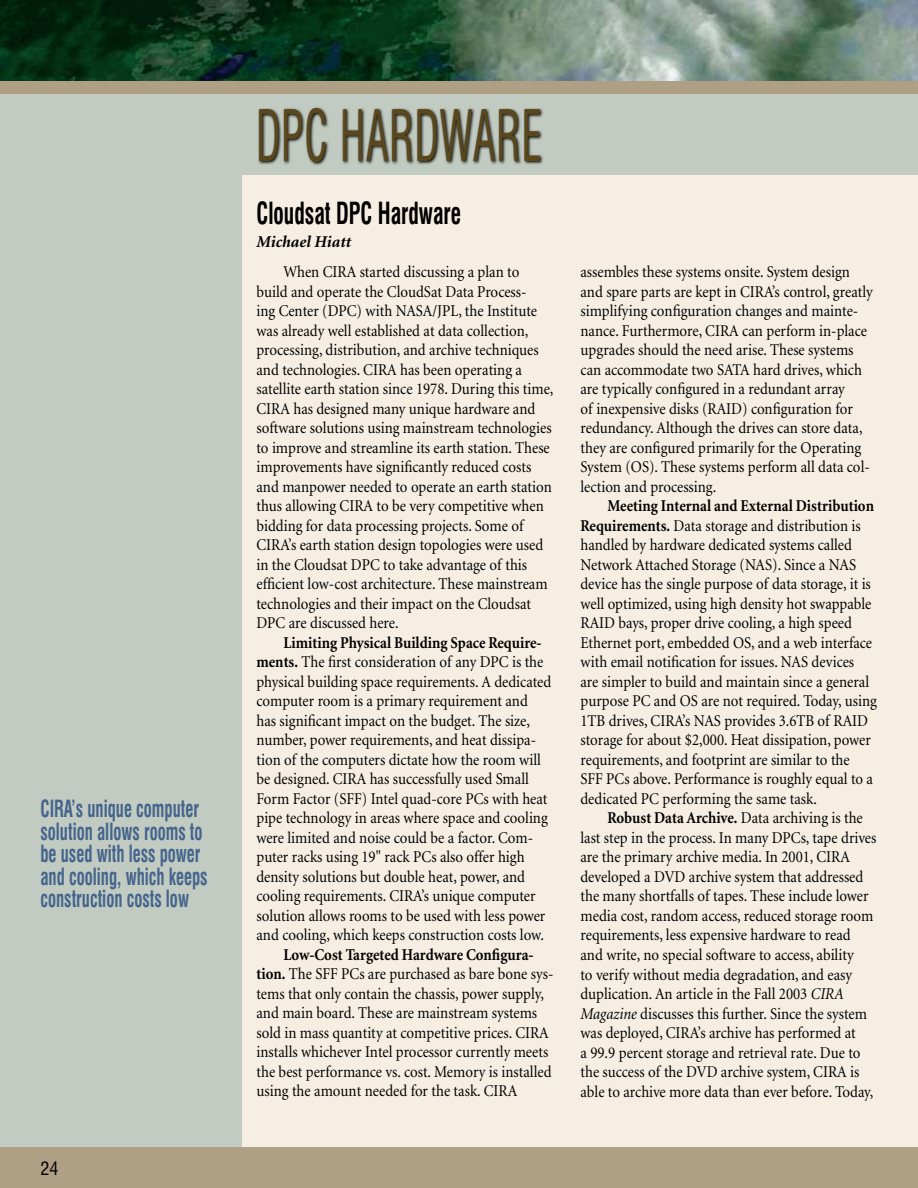
<style>
.page{position:relative;width:918px;height:1188px;background:#fff}
.page>*{position:absolute;margin:0;border:0;box-sizing:border-box;transform-origin:0 0}
.t1{font:condensed 69px "Swiss 721 BT";letter-spacing:.025em;color:#5a471c;scale:.6 1}
.t2{font:700 condensed 29.7px "Swiss 721 BT";color:#000;scale:.73 1}
.t3{font:700 condensed 23.1px/22.5px "Swiss 721 BT";color:#46658d;scale:.73 1}
.t4{font:condensed 18px "Swiss 721 BT";color:#000}
.t5{font:16.5px/19.5px "Minion";color:#000;scale:.9 1}
.t6{font:italic 700 16.5px "Minion";color:#000}
.s1{font-weight:700}
.s2{font-style:italic}
</style>
<div class="page">
<div style="left:0;top:81px;width:918px;height:13px;background:#ae9f85"></div>
<img style="left:0;top:0;width:918px;height:81px">
<div style="left:0;top:1148px;width:918px;height:40px;background:#ae9f85"></div>
<div style="left:0;top:94px;width:918px;height:1054px;background:#c1cbc1"></div>
<div style="left:242px;top:176px;width:676px;height:972px;background:#f6eee2"></div>
<svg style="left:258px;top:107px;width:660px;height:69px"></svg>
<h3 class="t3" style="left:40px;top:798px;width:231px">CIRA’s unique computer solution allows rooms to be used with less power and cooling, which keeps construction costs low</h3>
<p class="t4" style="left:40px;top:1157px;width:19px">24</p>
<h1 class="t1" style="left:305px;top:94px;width:389px">C HARDWARE</h1>
<h2 class="t2" style="left:256px;top:196px;width:282px">Cloudsat DPC Hardware</h2>
<p class="t6" style="left:256px;top:233px;width:96px">Michael Hiatt</p>
<p class="t5" style="left:257px;top:263px;width:332px;text-indent:27px">When CIRA started discussing a plan to build and operate the CloudSat Data Process-<br>ing Center (DPC) with NASA/JPL, the Institute was already well established at data collection, processing, distribution, and archive techniques and technologies. CIRA has been operating a satellite earth station since 1978. During this time, CIRA has designed many unique hardware and software solutions using mainstream technologies to improve and streamline its earth station. These improvements have significantly reduced costs and manpower needed to operate an earth station thus allowing CIRA to be very competitive when bidding for data processing projects. Some of CIRA’s earth station design topologies were used in the Cloudsat DPC to take advantage of this efficient low-cost architecture. These mainstream technologies and their impact on the Cloudsat DPC are discussed here.</p>
<p class="t5" style="left:257px;top:633px;width:329px;text-indent:27px"><span class="s1">Limiting Physical Building Space Require&shy;ments.</span> The first consideration of any DPC is the physical building space requirements. A dedicated computer room is a primary requirement and has significant impact on the budget. The size, number, power requirements, and heat dissipa&shy;tion of the computers dictate how the room will be designed. CIRA has successfully used Small Form Factor (SFF) Intel quad-core PCs with heat pipe technology in areas where space and cooling were limited and noise could be a factor. Com&shy;puter racks using 19" rack PCs also offer high density solutions but double heat, power, and cooling requirements. CIRA’s unique computer solution allows rooms to be used with less power and cooling, which keeps construction costs low.</p>
<p class="t5" style="left:257px;top:945px;width:331px;text-indent:27px"><span class="s1">Low-Cost Targeted Hardware Configura&shy;tion.</span> The SFF PCs are purchased as bare bone sys&shy;tems that only contain the chassis, power supply, and main board. These are mainstream systems sold in mass quantity at competitive prices. CIRA installs whichever Intel processor currently meets the best performance vs. cost. Memory is installed using the amount needed for the task. CIRA</p>
<h1 class="t1" style="left:256px;top:94px;width:280px">HDPEADLINE</h1>
<p class="t5" style="left:580px;top:263px;width:326px">assembles these systems onsite. System design and spare parts are kept in CIRA’s control, greatly simplifying configuration changes and mainte&shy;nance. Furthermore, CIRA can perform in-place upgrades should the need arise. These systems can accommodate two SATA hard drives, which are typically configured in a redundant array<br>of inexpensive disks (RAID) configuration for redundancy. Although the drives can store data, they are configured primarily for the Operating System (OS). These systems perform all data col&shy;lection and processing.</p>
<p class="t5" style="left:580px;top:497px;width:331px;text-indent:27px"><span class="s1">Meeting Internal and External Distribution Requirements.</span> Data storage and distribution is handled by hardware dedicated systems called Network Attached Storage (NAS). Since a NAS device has the single purpose of data storage, it is well optimized, using high density hot swappable RAID bays, proper drive cooling, a high speed Ethernet port, embedded OS, and a web interface with email notification for issues. NAS devices<br>are simpler to build and maintain since a general purpose PC and OS are not required. Today, using 1TB drives, CIRA’s NAS provides 3.6TB of RAID storage for about $2,000. Heat dissipation, power requirements, and footprint are similar to the<br>SFF PCs above. Performance is roughly equal to a dedicated PC performing the same task.</p>
<p class="t5" style="left:580px;top:809px;width:330px;text-indent:27px"><span class="s1">Robust Data Archive.</span> Data archiving is the last step in the process. In many DPCs, tape drives are the primary archive media. In 2001, CIRA developed a DVD archive system that addressed the many shortfalls of tapes. These include lower media cost, random access, reduced storage room requirements, less expensive hardware to read and write, no special software to access, ability<br>to verify without media degradation, and easy duplication. An article in the Fall 2003 <span class="s2">CIRA Magazine</span> discusses this further. Since the system was deployed, CIRA’s archive has performed at<br>a 99.9 percent storage and retrieval rate. Due to the success of the DVD archive system, CIRA is able to archive more data than ever before. Today,</p>
</div>
